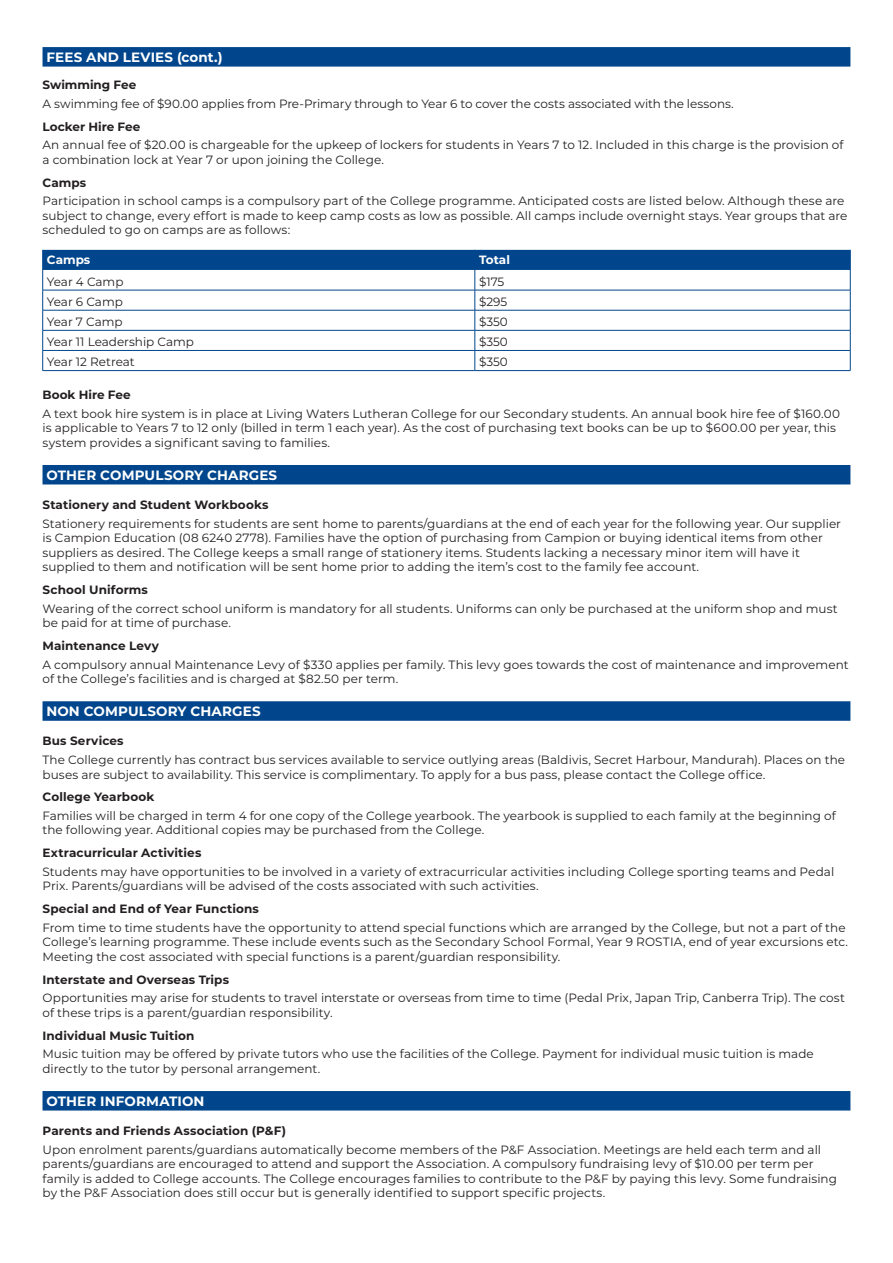
<style>
.page{position:relative;width:893px;height:1263px;background:#fff}
.page>*{position:absolute;margin:0;border:0;box-sizing:border-box;transform-origin:0 0}
.t1{font:700 13.5px "Montserrat";letter-spacing:.015em;color:#fff}
.t2{font:12px/14.4px "Montserrat";letter-spacing:.005em;color:#231f20}
.t3{font:700 12px "Montserrat";letter-spacing:.01em;color:#231f20}
.t4{font:700 12px "Montserrat";color:#fff}
</style>
<div class="page">
<div style="left:43px;top:47px;width:807px;height:20px;background:#01468c"></div>
<div style="left:43px;top:465px;width:807px;height:19px;background:#01468c"></div>
<div style="left:43px;top:701px;width:807px;height:20px;background:#01468c"></div>
<div style="left:43px;top:1091px;width:807px;height:19px;background:#01468c"></div>
<svg style="left:42px;top:250px;width:809px;height:120px"></svg>
<hr style="left:43px;top:370px;width:432px;height:1px;background:#01468c">
<hr style="left:475px;top:370px;width:375px;height:1px;background:#01468c">
<p class="t1" style="left:46px;top:47px;width:178px">FEES AND LEVIES (cont.)</p>
<p class="t3" style="left:43px;top:76px;width:95px">Swimming Fee</p>
<p class="t2" style="left:43px;top:96px;width:693px">A swimming fee of $90.00 applies from Pre-Primary through to Year 6 to cover the costs associated with the lessons.</p>
<p class="t3" style="left:43px;top:118px;width:99px">Locker Hire Fee</p>
<p class="t2" style="left:43px;top:137px;width:803px">An annual fee of $20.00 is chargeable for the upkeep of lockers for students in Years 7 to 12. Included in this charge is the provision of a combination lock at Year 7 or upon joining the College.</p>
<p class="t3" style="left:43px;top:174px;width:45px">Camps</p>
<p class="t2" style="left:43px;top:193px;width:806px">Participation in school camps is a compulsory part of the College programme. Anticipated costs are listed below. Although these are subject to change, every effort is made to keep camp costs as low as possible. All camps include overnight stays. Year groups that are scheduled to go on camps are as follows:</p>
<p class="t4" style="left:47px;top:251px;width:45px">Camps</p>
<p class="t4" style="left:479px;top:251px;width:32px">Total</p>
<p class="t2" style="left:47px;top:274px;width:78px">Year 4 Camp</p>
<p class="t2" style="left:479px;top:274px;width:27px">$175</p>
<p class="t2" style="left:47px;top:294px;width:77px">Year 6 Camp</p>
<p class="t2" style="left:479px;top:294px;width:30px">$295</p>
<p class="t2" style="left:47px;top:314px;width:77px">Year 7 Camp</p>
<p class="t2" style="left:479px;top:314px;width:30px">$350</p>
<p class="t2" style="left:47px;top:334px;width:149px">Year 11 Leadership Camp</p>
<p class="t2" style="left:479px;top:334px;width:30px">$350</p>
<p class="t2" style="left:47px;top:354px;width:89px">Year 12 Retreat</p>
<p class="t2" style="left:479px;top:354px;width:30px">$350</p>
<p class="t3" style="left:43px;top:386px;width:90px">Book Hire Fee</p>
<p class="t2" style="left:43px;top:406px;width:799px">A text book hire system is in place at Living Waters Lutheran College for our Secondary students. An annual book hire fee of $160.00 is applicable to Years 7 to 12 only (billed in term 1 each year). As the cost of purchasing text books can be up to $600.00 per year, this system provides a significant saving to families.</p>
<p class="t1" style="left:46px;top:465px;width:232px">OTHER COMPULSORY CHARGES</p>
<p class="t3" style="left:43px;top:496px;width:228px">Stationery and Student Workbooks</p>
<p class="t2" style="left:43px;top:516px;width:800px">Stationery requirements for students are sent home to parents/guardians at the end of each year for the following year. Our supplier is Campion Education (08 6240 2778). Families have the option of purchasing from Campion or buying identical items from other suppliers as desired. The College keeps a small range of stationery items. Students lacking a necessary minor item will have it supplied to them and notification will be sent home prior to adding the item’s cost to the family fee account.</p>
<p class="t3" style="left:43px;top:581px;width:107px">School Uniforms</p>
<p class="t2" style="left:43px;top:601px;width:797px">Wearing of the correct school uniform is mandatory for all students. Uniforms can only be purchased at the uniform shop and must be paid for at time of purchase.</p>
<p class="t3" style="left:43px;top:637px;width:118px">Maintenance Levy</p>
<p class="t2" style="left:43px;top:657px;width:808px">A compulsory annual Maintenance Levy of $330 applies per family. This levy goes towards the cost of maintenance and improvement of the College’s facilities and is charged at $82.50 per term.</p>
<p class="t1" style="left:46px;top:702px;width:216px">NON COMPULSORY CHARGES</p>
<p class="t3" style="left:43px;top:732px;width:83px">Bus Services</p>
<p class="t2" style="left:43px;top:752px;width:804px">The College currently has contract bus services available to service outlying areas (Baldivis, Secret Harbour, Mandurah). Places on the buses are subject to availability. This service is complimentary. To apply for a bus pass, please contact the College office.</p>
<p class="t3" style="left:43px;top:788px;width:113px">College Yearbook</p>
<p class="t2" style="left:43px;top:808px;width:795px">Families will be charged in term 4 for one copy of the College yearbook. The yearbook is supplied to each family at the beginning of the following year. Additional copies may be purchased from the College.</p>
<p class="t3" style="left:43px;top:844px;width:160px">Extracurricular Activities</p>
<p class="t2" style="left:43px;top:864px;width:793px">Students may have opportunities to be involved in a variety of extracurricular activities including College sporting teams and Pedal<br>Prix. Parents/guardians will be advised of the costs associated with such activities.</p>
<p class="t3" style="left:43px;top:900px;width:218px">Special and End of Year Functions</p>
<p class="t2" style="left:43px;top:920px;width:807px">From time to time students have the opportunity to attend special functions which are arranged by the College, but not a part of the<br>College’s learning programme. These include events such as the Secondary School Formal, Year 9 ROSTIA, end of year excursions etc.<br>Meeting the cost associated with special functions is a parent/guardian responsibility.</p>
<p class="t3" style="left:43px;top:971px;width:188px">Interstate and Overseas Trips</p>
<p class="t2" style="left:43px;top:990px;width:804px">Opportunities may arise for students to travel interstate or overseas from time to time (Pedal Prix, Japan Trip, Canberra Trip). The cost of these trips is a parent/guardian responsibility.</p>
<p class="t3" style="left:43px;top:1027px;width:153px">Individual Music Tuition</p>
<p class="t2" style="left:43px;top:1046px;width:773px">Music tuition may be offered by private tutors who use the facilities of the College. Payment for individual music tuition is made directly to the tutor by personal arrangement.</p>
<p class="t1" style="left:46px;top:1091px;width:160px">OTHER INFORMATION</p>
<p class="t3" style="left:43px;top:1122px;width:245px">Parents and Friends Association (P&amp;F)</p>
<p class="t2" style="left:43px;top:1142px;width:796px">Upon enrolment parents/guardians automatically become members of the P&amp;F Association. Meetings are held each term and all parents/guardians are encouraged to attend and support the Association. A compulsory fundraising levy of $10.00 per term per family is added to College accounts. The College encourages families to contribute to the P&amp;F by paying this levy. Some fundraising by the P&amp;F Association does still occur but is generally identified to support specific projects.</p>
</div>
